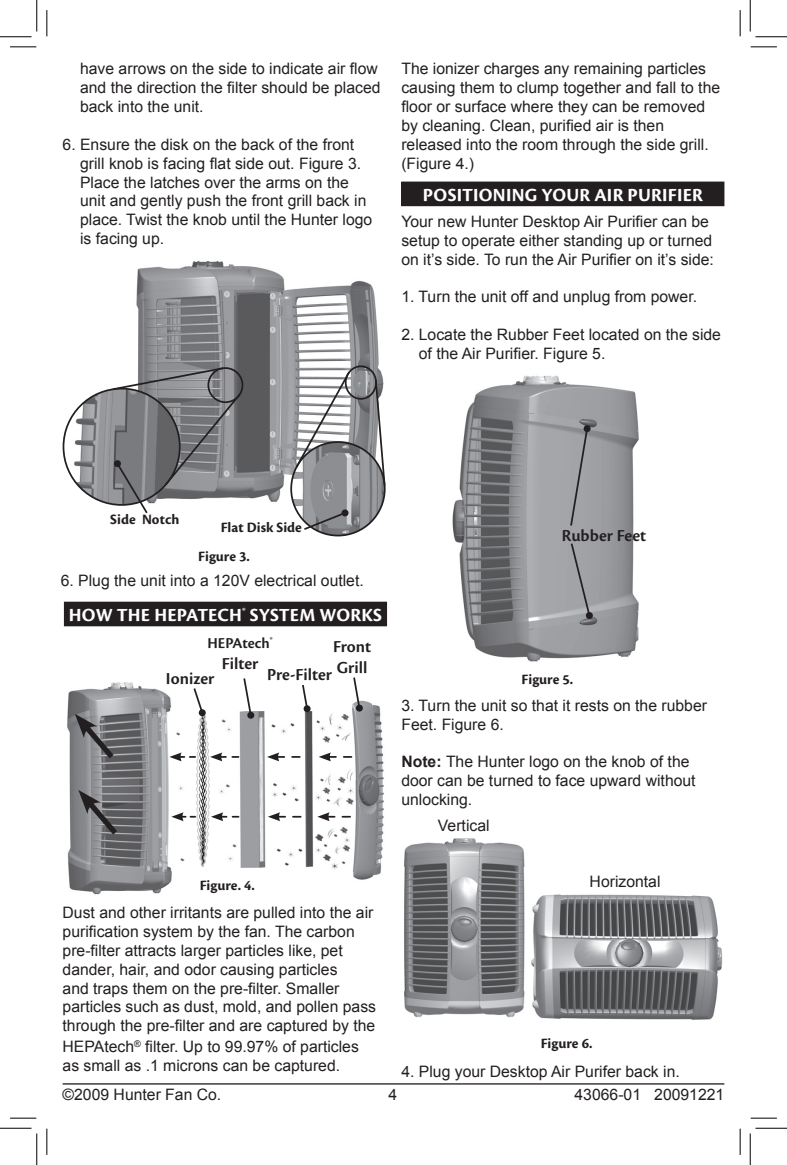
<style>
.page{position:relative;width:787px;height:1165px;background:#fff}
.page>*{position:absolute;margin:0;border:0;box-sizing:border-box;transform-origin:0 0}
.t1{font:700 19.25px "Cronos Pro";letter-spacing:.01em;color:#fff}
.t2{font:600 17.5px/21px "Cronos Pro";color:#231f20}
.t3{font:15.75px/18.9px "Arial";color:#231f20}
.t4{font:600 15.75px "Cronos Pro";color:#231f20}
.t5{font:700 14.88px "Cronos Pro";letter-spacing:.005em;color:#231f20}
.s1{font-weight:700}
</style>
<div class="page">
<hr style="left:63px;top:1083px;width:661px;height:1px;background:#231f20">
<img style="left:452px;top:375px;width:187px;height:287px">
<svg style="left:569px;top:427px;width:20px;height:100px;background:#959699"></svg>
<div style="left:583px;top:425px;width:7px;height:7px;background:#231f20;border-radius:50%"></div>
<svg style="left:569px;top:541px;width:22px;height:76px;background:#98999c"></svg>
<div style="left:586px;top:612px;width:7px;height:7px;background:#231f20;border-radius:50%"></div>
<div style="left:402px;top:182px;width:322px;height:24px;background:#231f20"></div>
<div style="left:64px;top:602px;width:322px;height:24px;background:#231f20"></div>
<img style="left:136px;top:261px;width:249px;height:245px">
<img style="left:63px;top:389px;width:117px;height:116px;border-radius:58px">
<div style="left:207px;top:367px;width:36px;height:36px;border:2px solid #231f20;border-radius:50%"></div>
<img style="left:291px;top:442px;width:94px;height:93px;border-radius:47px">
<div style="left:345px;top:365px;width:32px;height:35px;border:2px solid #231f20;border-radius:50%"></div>
<svg style="left:294px;top:370px;width:57px;height:99px"></svg>
<svg style="left:374px;top:378px;width:12px;height:109px"></svg>
<svg style="left:111px;top:366px;width:131px;height:148px;background:#8a8b8d"></svg>
<div style="left:114px;top:460px;width:7px;height:7px;background:#231f20;border-radius:50%"></div>
<svg style="left:302px;top:511px;width:45px;height:20px"></svg>
<div style="left:341px;top:509px;width:7px;height:7px;background:#231f20;border-radius:50%"></div>
<img style="left:67px;top:682px;width:317px;height:213px">
<div style="left:247px;top:712px;width:7px;height:7px;background:#231f20;border-radius:50%"></div>
<svg style="left:301px;top:683px;width:8px;height:28px"></svg>
<div style="left:303px;top:705px;width:7px;height:7px;background:#231f20;border-radius:50%"></div>
<svg style="left:352px;top:677px;width:9px;height:33px"></svg>
<div style="left:356px;top:704px;width:7px;height:7px;background:#231f20;border-radius:50%"></div>
<svg style="left:319px;top:752px;width:32px;height:9px"></svg>
<svg style="left:317px;top:812px;width:33px;height:9px"></svg>
<svg style="left:267px;top:752px;width:33px;height:9px"></svg>
<svg style="left:268px;top:812px;width:33px;height:9px"></svg>
<svg style="left:169px;top:678px;width:84px;height:189px"></svg>
<div style="left:199px;top:709px;width:7px;height:7px;background:#231f20;border-radius:50%"></div>
<svg style="left:75px;top:714px;width:44px;height:50px;background:#727275"></svg>
<svg style="left:78px;top:790px;width:44px;height:50px;background:#6e6f71"></svg>
<img style="left:404px;top:838px;width:318px;height:182px">
<svg style="left:10px;top:47px;width:26px;height:1px"></svg>
<svg style="left:750px;top:47px;width:27px;height:1px"></svg>
<svg style="left:10px;top:1118px;width:26px;height:1px"></svg>
<svg style="left:750px;top:1118px;width:27px;height:1px"></svg>
<svg style="left:47px;top:10px;width:1px;height:26px"></svg>
<svg style="left:47px;top:1128px;width:1px;height:27px"></svg>
<svg style="left:740px;top:10px;width:1px;height:26px"></svg>
<svg style="left:740px;top:1128px;width:1px;height:27px"></svg>
<hr style="left:0;top:36px;width:32px;height:1px;background:#000">
<hr style="left:755px;top:36px;width:32px;height:1px;background:#000">
<hr style="left:0;top:1128px;width:32px;height:1px;background:#000">
<hr style="left:755px;top:1128px;width:32px;height:1px;background:#000">
<hr style="left:36px;top:0;width:1px;height:32px;background:#000">
<hr style="left:36px;top:1133px;width:1px;height:32px;background:#000">
<hr style="left:750px;top:0;width:1px;height:32px;background:#000">
<hr style="left:750px;top:1133px;width:1px;height:32px;background:#000">
<p class="t3" style="left:80px;top:59px;width:302px">have arrows on the side to indicate air flow and the direction the filter should be placed back into the unit.</p>
<p class="t3" style="left:80px;top:135px;width:294px;text-indent:-17px">6. Ensure the disk on the back of the front grill knob is facing flat side out. Figure 3.<br>Place the latches over the arms on the unit and gently push the front grill back in place. Twist the knob until the Hunter logo is facing up.</p>
<p class="t3" style="left:401px;top:59px;width:320px">The ionizer charges any remaining particles causing them to clump together and fall to the floor or surface where they can be removed by cleaning. Clean, purified air is then released into the room through the side grill. (Figure 4.)</p>
<p class="t1" style="left:423px;top:184px;width:281px">POSITIONING YOUR AIR PURIFIER</p>
<p class="t3" style="left:401px;top:212px;width:314px">Your new Hunter Desktop Air Purifier can be setup to operate either standing up or turned on it’s side. To run the Air Purifier on it’s side:</p>
<p class="t3" style="left:401px;top:288px;width:297px">1. Turn the unit off and unplug from power.</p>
<p class="t3" style="left:419px;top:325px;width:304px;text-indent:-17px">2. Locate the Rubber Feet located on the side of the Air Purifier. Figure 5.</p>
<p class="t5" style="left:110px;top:511px;width:71px">SIDE NOTCH</p>
<p class="t5" style="left:221px;top:518px;width:83px">FLAT DISK SIDE</p>
<p class="t5" style="left:198px;top:548px;width:53px">FIGURE 3.</p>
<p class="t3" style="left:61px;top:571px;width:304px">6. Plug the unit into a 120V electrical outlet.</p>
<p class="t1" style="left:69px;top:604px;width:315px">HOW TH E HEPATECH <sup>®</sup> SYSTEM WORKS</p>
<p class="t4" style="left:207px;top:634px;width:67px">HEPAtech<sup>®</sup></p>
<p class="t2" style="left:222px;top:653px;width:38px">Filter</p>
<p class="t2" style="left:267px;top:664px;width:67px">Pre-Filter</p>
<p class="t2" style="left:333px;top:636px;width:40px">Front<br>Grill</p>
<p class="t2" style="left:166px;top:668px;width:50px">Ionizer</p>
<p class="t5" style="left:200px;top:877px;width:57px">FIGURE. 4.</p>
<p class="t3" style="left:63px;top:903px;width:315px">Dust and other irritants are pulled into the air purification system by the fan. The carbon pre-filter attracts larger particles like, pet dander, hair, and odor causing particles<br>and traps them on the pre-filter. Smaller particles such as dust, mold, and pollen pass through the pre-filter and are captured by the</p>
<p class="t3" style="left:63px;top:1037px;width:298px">HEPAtech<sup>®</sup> filter. Up to 99.97% of particles as small as .1 microns can be captured.</p>
<p class="t2" style="left:562px;top:525px;width:86px">Rubber Feet</p>
<p class="t5" style="left:521px;top:671px;width:53px">FIGURE 5.</p>
<p class="t3" style="left:401px;top:696px;width:307px">3. Turn the unit so that it rests on the rubber<br>Feet. Figure 6.</p>
<p class="t3" style="left:401px;top:752px;width:296px"><span class="s1">Note:</span> The Hunter logo on the knob of the door can be turned to face upward without unlocking.</p>
<p class="t3" style="left:438px;top:816px;width:53px">Vertical</p>
<p class="t3" style="left:589px;top:872px;width:72px">Horizontal</p>
<p class="t5" style="left:540px;top:1034px;width:53px">FIGURE 6.</p>
<p class="t3" style="left:401px;top:1062px;width:280px">4. Plug your Desktop Air Purifer back in.</p>
<p class="t3" style="left:63px;top:1084px;width:160px">©2009 Hunter Fan Co.</p>
<p class="t3" style="left:388px;top:1084px;width:10px">4</p>
<p class="t3" style="left:574px;top:1084px;width:151px">43066-01 20091221</p>
</div>
